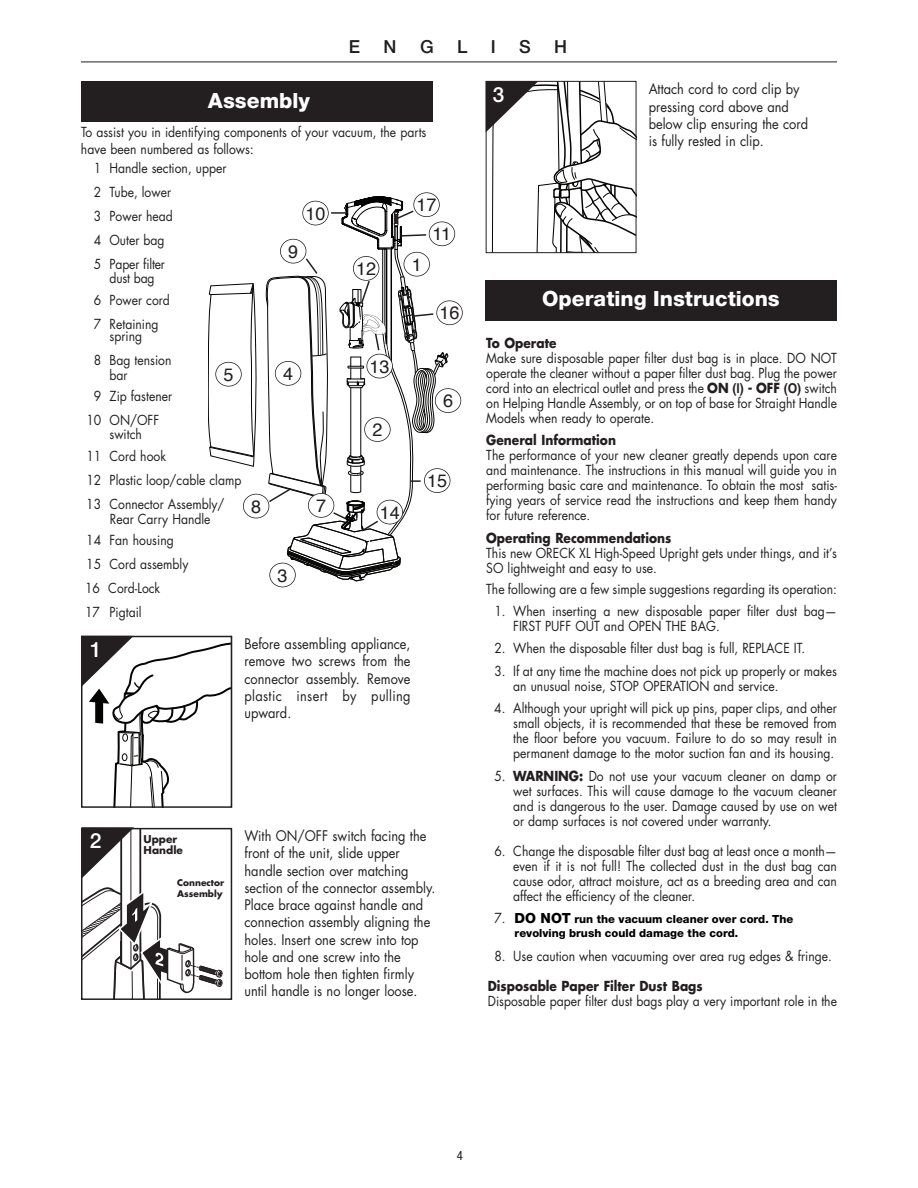
<style>
.page{position:relative;width:918px;height:1188px;background:#fff}
.page>*{position:absolute;margin:0;border:0;box-sizing:border-box;transform-origin:0 0}
.t1{font:22.5px "Helvetica Neue H85";color:#fff}
.t2{font:22.5px "Helvetica Neue H65";color:#fff}
.t3{font:18px "Helvetica";color:#231f20}
.t4{font:500 18px "Helvetica Neue";color:#211e1e}
.t5{font:14.25px/17.2px "Futura";color:#231f20;scale:.9 1}
.t6{font:13.5px/15px "Futura";color:#231f20;scale:.9 1}
.t7{font:700 13.5px "Futura";color:#231f20;scale:.9 1}
.t8{font:13.5px "Helvetica Neue H57";color:#231f20}
.t9{font:12px/13.5px "Helvetica Neue H85";color:#000}
.t10{font:700 10.5px/10.5px "Futura";color:#231f20}
.t11{font:700 9px/10.5px "Futura";color:#231f20}
.s1{font-weight:700}
.s2{font-family:"Helvetica";font-weight:700}
.s3{font-size:15px}
</style>
<div class="page">
<div style="left:486px;top:280px;width:351px;height:41px;background:#231f20"></div>
<hr style="left:81px;top:62px;width:756px;height:1px;background:#231f20">
<div style="left:81px;top:81px;width:351px;height:41px;background:#231f20"></div>
<svg style="left:81px;top:636px;width:150px;height:171px"></svg>
<hr style="left:231px;top:636px;width:1px;height:171px;background:#231f20">
<div style="left:81px;top:828px;width:151px;height:172px;border:2px solid #231f20"></div>
<svg style="left:81px;top:827px;width:142px;height:172px"></svg>
<svg style="left:486px;top:81px;width:150px;height:172px"></svg>
<svg style="left:208px;top:192px;width:255px;height:395px"></svg>
<h2 class="t4" style="left:349px;top:36px;width:13px">E</h2>
<h2 class="t4" style="left:384px;top:36px;width:14px">N</h2>
<h2 class="t4" style="left:420px;top:36px;width:15px">G</h2>
<h2 class="t4" style="left:457px;top:36px;width:12px">L</h2>
<h2 class="t4" style="left:491px;top:36px;width:7px">I</h2>
<h2 class="t4" style="left:519px;top:36px;width:13px">S</h2>
<h2 class="t4" style="left:554px;top:36px;width:14px">H</h2>
<h1 class="t1" style="left:208px;top:85px;width:104px">Assembly</h1>
<p class="t6" style="left:81px;top:124px;width:385px;line-height:16.8px">To assist you in identifying components of your vacuum, the parts have been numbered as follows:</p>
<p class="t6" style="left:94px;top:156px;width:149px;line-height:24px">1 Handle section, upper<br>2 Tube, lower<br>3 Power head<br>4 Outer bag<br>5 Paper filter</p>
<p class="t6" style="left:94px;top:267px;width:86px;line-height:21.9px;text-align:center">dust bag<br>6 Power cord</p>
<p class="t6" style="left:94px;top:318px;width:73px;line-height:12px;text-align:center">7 Retaining spring</p>
<p class="t6" style="left:110px;top:353px;width:70px;text-indent:-16px">8 Bag tension bar</p>
<p class="t6" style="left:86px;top:384px;width:97px;line-height:24px;text-indent:7px">9 Zip fastener<br>10 ON/OFF</p>
<p class="t6" style="left:86px;top:423px;width:90px;line-height:21.9px;text-align:center">switch<br>11 Cord hook</p>
<p class="t6" style="left:86px;top:468px;width:174px;line-height:24px">12 Plastic loop/cable clamp<br>13 Connector Assembly/</p>
<p class="t6" style="left:86px;top:508px;width:140px;line-height:21.3px;text-indent:24px">Rear Carry Handle<br>14 Fan housing</p>
<p class="t6" style="left:85px;top:552px;width:116px;line-height:24px">15 Cord assembly<br>16 Cord-Lock<br>17 Pigtail</p>
<h2 class="t3" style="left:417px;top:191px;width:22px">17</h2>
<h2 class="t3" style="left:306px;top:199px;width:22px">10</h2>
<h2 class="t3" style="left:433px;top:220px;width:20px">11</h2>
<h2 class="t3" style="left:288px;top:238px;width:12px">9</h2>
<h2 class="t3" style="left:412px;top:251px;width:12px">1</h2>
<h2 class="t3" style="left:356px;top:255px;width:22px">12</h2>
<h2 class="t3" style="left:440px;top:299px;width:22px">16</h2>
<h2 class="t3" style="left:370px;top:352px;width:22px">13</h2>
<h2 class="t3" style="left:224px;top:361px;width:12px">5</h2>
<h2 class="t3" style="left:283px;top:360px;width:12px">4</h2>
<h2 class="t3" style="left:443px;top:387px;width:12px">6</h2>
<h2 class="t3" style="left:372px;top:416px;width:12px">2</h2>
<h2 class="t3" style="left:427px;top:467px;width:22px">15</h2>
<h2 class="t3" style="left:251px;top:492px;width:12px">8</h2>
<h2 class="t3" style="left:316px;top:492px;width:12px">7</h2>
<h2 class="t3" style="left:380px;top:498px;width:22px">14</h2>
<h2 class="t3" style="left:278px;top:561px;width:12px">3</h2>
<h1 class="t2" style="left:90px;top:634px;width:13px">1</h1>
<h1 class="t2" style="left:90px;top:825px;width:13px">2</h1>
<p class="t5" style="left:245px;top:635px;width:186px;text-align:justify">Before assembling appliance, remove two screws from the connector assembly. Remove plastic insert by pulling upward.</p>
<p class="t10" style="left:144px;top:834px;width:41px">Upper<br>Handle</p>
<p class="t11" style="left:177px;top:878px;width:48px">Connector<br>Assembly</p>
<p class="t5" style="left:245px;top:827px;width:214px">With ON/OFF switch facing the front of the unit, slide upper handle section over matching section of the connector assembly.<br>Place brace against handle and connection assembly aligning the holes. Insert one screw into top hole and one screw into the bottom hole then tighten firmly until handle is no longer loose.</p>
<h1 class="t2" style="left:493px;top:80px;width:13px">3</h1>
<p class="t5" style="left:649px;top:81px;width:179px">Attach cord to cord clip by pressing cord above and below clip ensuring the cord is fully rested in clip.</p>
<h1 class="t1" style="left:542px;top:283px;width:239px">Operating Instructions</h1>
<p class="t7" style="left:486px;top:334px;width:80px">To Operate</p>
<p class="t6" style="left:486px;top:351px;width:391px;text-align:justify">Make sure disposable paper filter dust bag is in place. DO NOT operate the cleaner without a paper filter dust bag. Plug the power cord into an electrical outlet and press the <span class="s1">ON</span> <span class="s2">(l)</span> <span class="s1">- OFF</span> <span class="s2">(O)</span> switch on Helping Handle Assembly, or on top of base for Straight Handle Models when ready to operate.</p>
<p class="t7" style="left:486px;top:431px;width:146px">General Information</p>
<p class="t6" style="left:486px;top:448px;width:391px;text-align:justify">The performance of your new cleaner greatly depends upon care and maintenance. The instructions in this manual will guide you in performing basic care and maintenance. To obtain the most satis&shy;fying years of service read the instructions and keep them handy for future reference.</p>
<p class="t7" style="left:486px;top:529px;width:207px">Operating Recommendations</p>
<p class="t6" style="left:486px;top:546px;width:391px">This new ORECK XL High-Speed Upright gets under things, and it’s<br>SO lightweight and easy to use.</p>
<p class="t6" style="left:486px;top:582px;width:391px">The following are a few simple suggestions regarding its operation:</p>
<p class="t6" style="left:513px;top:604px;width:361px;text-indent:-19px">1. When inserting a new disposable paper filter dust bag—<br>FIRST PUFF OUT and OPEN THE BAG.</p>
<p class="t6" style="left:494px;top:641px;width:347px">2. When the disposable filter dust bag is full, REPLACE IT.</p>
<p class="t6" style="left:513px;top:664px;width:361px;text-indent:-19px">3. If at any time the machine does not pick up properly or makes an unusual noise, STOP OPERATION and service.</p>
<p class="t6" style="left:513px;top:701px;width:361px;text-align:justify;text-indent:-19px">4. Although your upright will pick up pins, paper clips, and other small objects, it is recommended that these be removed from the floor before you vacuum. Failure to do so may result in permanent damage to the motor suction fan and its housing.</p>
<p class="t6" style="left:513px;top:769px;width:361px;text-align:justify;text-indent:-19px">5. <span class="s1">WARNING:</span> Do not use your vacuum cleaner on damp or wet surfaces. This will cause damage to the vacuum cleaner and is dangerous to the user. Damage caused by use on wet or damp surfaces is not covered under warranty.</p>
<p class="t6" style="left:513px;top:844px;width:361px;text-align:justify;text-indent:-19px">6. Change the disposable filter dust bag at least once a month— even if it is not full! The collected dust in the dust bag can cause odor, attract moisture, act as a breeding area and can affect the efficiency of the cleaner.</p>
<p class="t6" style="left:494px;top:911px;width:14px">7.</p>
<p class="t6" style="left:494px;top:949px;width:377px">8. Use caution when vacuuming over area rug edges &amp; fringe.</p>
<p class="t7" style="left:488px;top:977px;width:240px">Disposable Paper Filter Dust Bags</p>
<p class="t6" style="left:488px;top:994px;width:390px">Disposable paper filter dust bags play a very important role in the</p>
<p class="t9" style="left:515px;top:913px;width:280px"><span class="s3">DO NOT</span> run the vacuum cleaner over cord. The revolving brush could damage the cord.</p>
<p class="t8" style="left:457px;top:1147px;width:8px">4</p>
</div>
